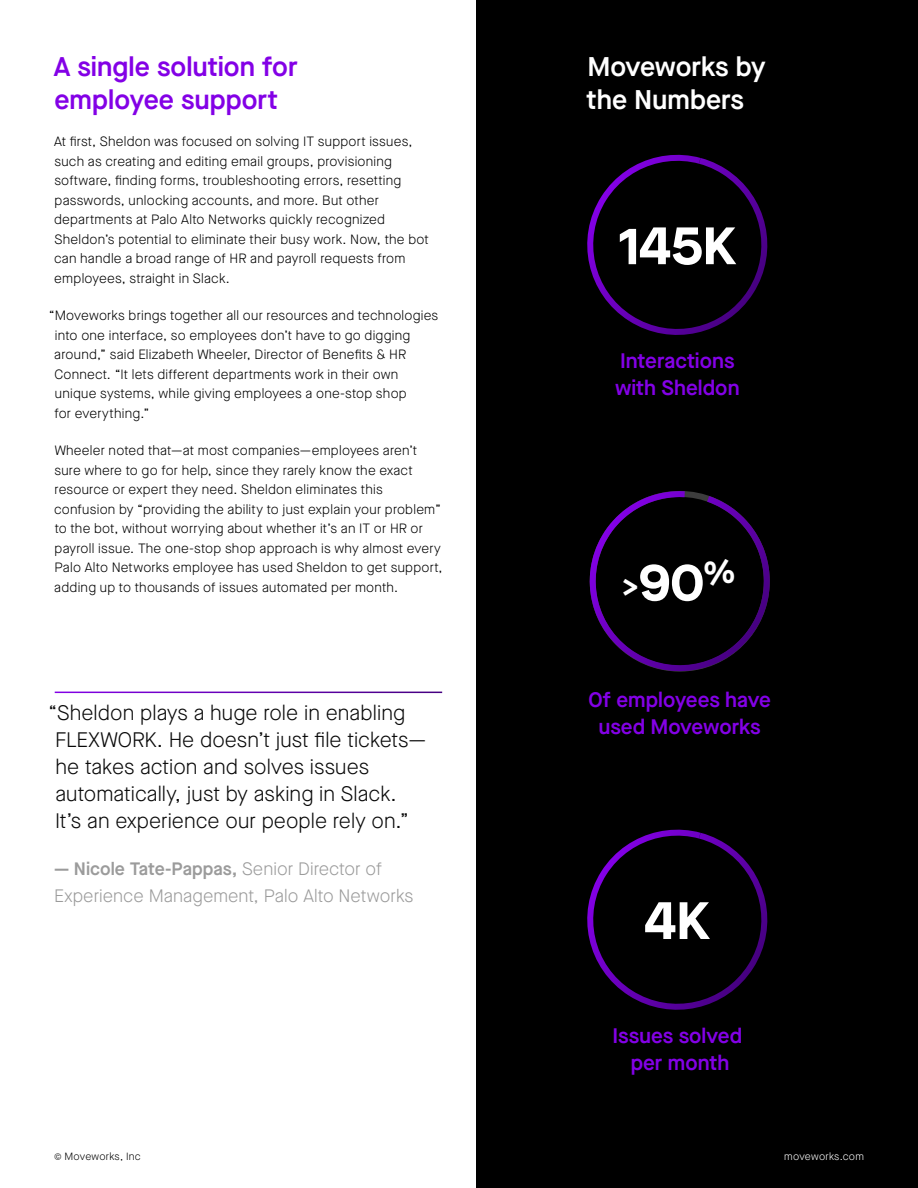
<style>
.page{position:relative;width:918px;height:1188px;background:#fff}
.page>*{position:absolute;margin:0;border:0;box-sizing:border-box;transform-origin:0 0}
.t1{font:700 52.5px "Maison Neue";letter-spacing:-.01em;color:#fff}
.t2{font:700 30.6px "Maison Neue";color:#fff}
.t3{font:600 27px/33px "Maison Neue";color:#8300e6}
.t4{font:600 27px/33px "Maison Neue";color:#fff}
.t5{font:300 21px/27px "Maison Neue";letter-spacing:.005em;color:#090909}
.t6{font:600 21px/27px "Maison Neue";color:#8300e6;text-align:center}
.t7{font:300 18px/27px "Maison Neue";letter-spacing:.005em;color:#9b9b9b}
.t8{font:300 13.5px/19.5px "Maison Neue";letter-spacing:.015em;color:#000}
.t9{font:300 10.5px "Maison Neue";letter-spacing:.02em;color:#000}
.t10{font:300 10.5px "Maison Neue";letter-spacing:.02em;color:#fff}
.s1{font-style:inherit}
.s2{font-weight:600}
.s3{font-size:52.5px}
</style>
<div class="page">
<div style="left:476px;top:0;width:442px;height:1188px;background:#000"></div>
<svg style="left:589px;top:491px;width:181px;height:181px"></svg>
<svg style="left:587px;top:154px;width:181px;height:181px"></svg>
<svg style="left:587px;top:829px;width:181px;height:181px"></svg>
<h3 class="t3" style="left:54px;top:49px;width:245px">A single solution for employee support</h3>
<p class="t8" style="left:54px;top:132px;width:376px">At first, Sheldon was focused on solving IT support issues, such as creating and editing email groups, provisioning software, finding forms, troubleshooting errors, resetting passwords, unlocking accounts, and more. But other departments at Palo Alto Networks quickly recognized Sheldon’s potential to eliminate their busy work. Now, the bot can handle a broad range of HR and payroll requests from employees, straight in Slack.</p>
<p class="t8" style="left:54px;top:306px;width:386px;text-indent:-5px">“Moveworks brings together all our resources and technologies into one interface, so employees don’t have to go digging around,” said Elizabeth Wheeler, Director of Benefits &amp; HR Connect. “It lets different departments work in their own unique systems, while giving employees a one-stop shop<br>for everything.”</p>
<p class="t8" style="left:54px;top:441px;width:390px">Wheeler noted that—at most companies—employees aren’t sure where to go for help, since they rarely know the exact resource or expert they need. Sheldon eliminates this confusion by “providing the ability to just explain your problem” to the bot, without worrying about whether it’s an IT or HR or payroll issue. The one-stop shop approach is why almost every Palo Alto Networks employee has used Sheldon to get support, adding up to thousands of issues automated per month.</p>
<h3 class="t5" style="left:55px;top:699px;width:373px;text-indent:-7px">“Sheldon plays a huge role in enabling <span class="s1">FLEXWORK</span>. He doesn’t just file tickets— he takes action and solves issues automatically, just by asking in Slack.<br>It’s an experience our people rely on.”</h3>
<h3 class="t7" style="left:54px;top:856px;width:361px"><span class="s2">— Nicole Tate-Pappas,</span> Senior Director of<br>Experience Management, Palo Alto Networks</h3>
<h3 class="t4" style="left:587px;top:49px;width:181px">Moveworks by the Numbers</h3>
<h1 class="t1" style="left:619px;top:208px;width:119px">145K</h1>
<h3 class="t6" style="left:615px;top:347px;width:126px;text-align:left">Interactions with Sheldon</h3>
<h2 class="t2" style="left:622px;top:558px;width:115px">&gt;<span class="s3">90</span>%</h2>
<h3 class="t6" style="left:589px;top:686px;width:184px">Of employees have used Moveworks</h3>
<h1 class="t1" style="left:645px;top:883px;width:66px">4K</h1>
<h3 class="t6" style="left:612px;top:1022px;width:131px">Issues solved per month</h3>
<p class="t9" style="left:54px;top:1149px;width:88px">© Moveworks, Inc</p>
<p class="t10" style="left:784px;top:1149px;width:81px">moveworks.com</p>
</div>
